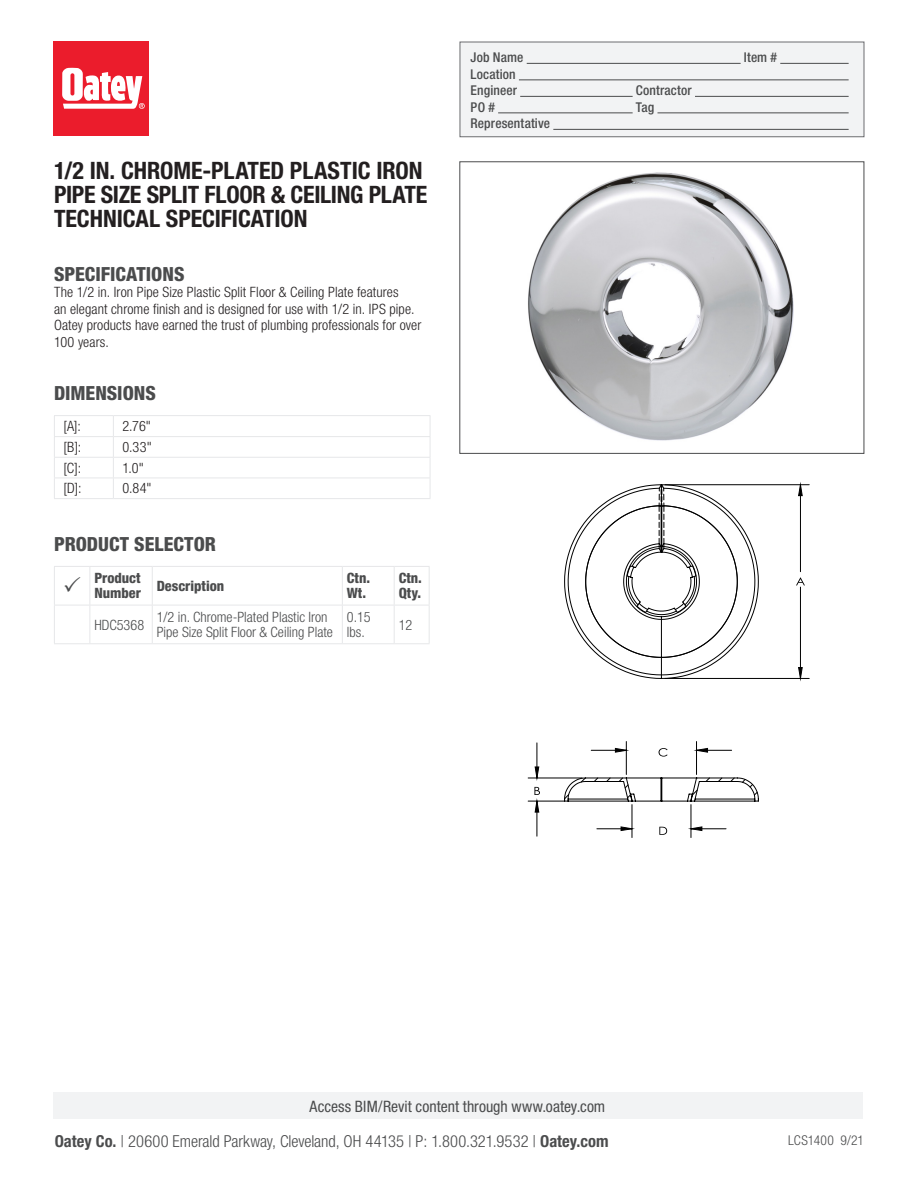
<style>
.page{position:relative;width:918px;height:1188px;background:#fff}
.page>*{position:absolute;margin:0;border:0;box-sizing:border-box;transform-origin:0 0}
.t1{font:700 condensed 24px/24px "Helvetica Neue LT Std";letter-spacing:-.005em;color:#231f20}
.Subheads{font:800 condensed 19.5px "Helvetica Neue LT Std";color:#4b4c4d}
.t2{font:300 condensed 16.5px "Helvetica Neue LT Std";color:#4b4c4d}
.t3{font:condensed 15.75px "Helvetica Neue LT Std";color:#4b4c4d}
.Copy{font:300 condensed 14.25px/16.5px "Helvetica Neue LT Std";letter-spacing:.005em;color:#231f20}
.Table_Grid{font:300 condensed 14.25px/15px "Helvetica Neue LT Std";color:#4b4c4d}
.Table_Grid-2{font:800 condensed 14.25px/15px "Helvetica Neue LT Std";color:#4b4c4d}
.t4{font:500 condensed 13.5px "Helvetica Neue LT Std";letter-spacing:.01em;color:#4b4c4d}
.t5{font:300 condensed 13.5px "Helvetica Neue LT Std";letter-spacing:.005em;color:#4b4c4d}
.s1{font-weight:700}
</style>
<div class="page">
<hr style="left:691px;top:805px;width:1px;height:33px;background:#000">
<hr style="left:632px;top:805px;width:1px;height:33px;background:#000">
<hr style="left:696px;top:742px;width:1px;height:32px;background:#000">
<hr style="left:626px;top:742px;width:1px;height:32px;background:#000">
<hr style="left:537px;top:743px;width:1px;height:35px;background:#000">
<hr style="left:537px;top:801px;width:1px;height:35px;background:#000">
<hr style="left:528px;top:778px;width:54px;height:1px;background:#000">
<hr style="left:528px;top:801px;width:37px;height:1px;background:#000">
<hr style="left:665px;top:678px;width:144px;height:1px;background:#000">
<hr style="left:665px;top:484px;width:144px;height:1px;background:#000">
<svg style="left:796px;top:485px;width:9px;height:193px"></svg>
<svg style="left:564px;top:484px;width:195px;height:195px"></svg>
<svg style="left:534px;top:748px;width:225px;height:87px"></svg>
<div style="left:460px;top:42px;width:404px;height:95px;background:#f2f3f4;border:1px solid #6c6d70"></div>
<hr style="left:527px;top:63px;width:214px;height:1px;background:#4b4c4d">
<hr style="left:780px;top:63px;width:69px;height:1px;background:#4b4c4d">
<hr style="left:519px;top:80px;width:330px;height:1px;background:#4b4c4d">
<hr style="left:520px;top:96px;width:113px;height:1px;background:#4b4c4d">
<hr style="left:695px;top:96px;width:154px;height:1px;background:#4b4c4d">
<hr style="left:498px;top:113px;width:135px;height:1px;background:#4b4c4d">
<hr style="left:657px;top:113px;width:192px;height:1px;background:#4b4c4d">
<hr style="left:553px;top:129px;width:296px;height:1px;background:#4b4c4d">
<hr style="left:54px;top:415px;width:59px;height:1px;background:#e6e7e9">
<hr style="left:113px;top:415px;width:317px;height:1px;background:#e6e7e9">
<svg style="left:54px;top:416px;width:377px;height:83px"></svg>
<hr style="left:54px;top:498px;width:59px;height:1px;background:#e6e7e9">
<hr style="left:113px;top:498px;width:317px;height:1px;background:#e6e7e9">
<hr style="left:394px;top:566px;width:36px;height:1px;background:#e6e7e9">
<hr style="left:429px;top:567px;width:1px;height:38px;background:#e6e7e9">
<hr style="left:429px;top:605px;width:1px;height:38px;background:#e6e7e9">
<hr style="left:394px;top:643px;width:36px;height:1px;background:#e6e7e9">
<div style="left:53px;top:1092px;width:810px;height:27px;background:#f2f3f4"></div>
<div style="left:53px;top:42px;width:96px;height:94px;background:#eb1c2c"></div>
<svg style="left:62px;top:68px;width:83px;height:41px"></svg>
<img style="left:528px;top:172px;width:266px;height:269px">
<svg style="left:54px;top:566px;width:375px;height:78px"></svg>
<p class="t1" style="left:54px;top:158px;width:375px">1/2 IN. CHROME-PLATED PLASTIC IRON<br>PIPE SIZE SPLIT FLOOR &amp; CEILING PLATE<br>TECHNICAL SPECIFICATION</p>
<p class="Subheads" style="left:54px;top:262px;width:132px">SPECIFICATIONS</p>
<p class="Copy" style="left:54px;top:284px;width:369px">The 1/2 in. Iron Pipe Size Plastic Split Floor &amp; Ceiling Plate features<br>an elegant chrome finish and is designed for use with 1/2 in. IPS pipe.<br>Oatey products have earned the trust of plumbing professionals for over 100 years.</p>
<p class="Subheads" style="left:54px;top:381px;width:103px">DIMENSIONS</p>
<p class="Copy" style="left:63px;top:418px;width:19px">[A]:</p>
<p class="Copy" style="left:122px;top:418px;width:30px">2.76"</p>
<p class="Copy" style="left:63px;top:439px;width:19px">[B]:</p>
<p class="Copy" style="left:122px;top:439px;width:31px">0.33"</p>
<p class="Copy" style="left:63px;top:459px;width:19px">[C]:</p>
<p class="Copy" style="left:122px;top:459px;width:23px">1.0"</p>
<p class="Copy" style="left:63px;top:480px;width:20px">[D]:</p>
<p class="Copy" style="left:122px;top:480px;width:31px">0.84"</p>
<p class="Subheads" style="left:54px;top:532px;width:164px">PRODUCT SELECTOR</p>
<p class="Table_Grid-2" style="left:94px;top:571px;width:48px">Product<br>Number</p>
<p class="Table_Grid-2" style="left:157px;top:578px;width:69px">Description</p>
<p class="Table_Grid-2" style="left:347px;top:571px;width:25px">Ctn.<br>Wt.</p>
<p class="Table_Grid-2" style="left:399px;top:571px;width:25px">Ctn.<br>Qty.</p>
<p class="Table_Grid" style="left:94px;top:617px;width:51px">HDC5368</p>
<p class="Table_Grid" style="left:157px;top:609px;width:178px">1/2 in. Chrome-Plated Plastic Iron<br>Pipe Size Split Floor &amp; Ceiling Plate</p>
<p class="Table_Grid" style="left:347px;top:609px;width:25px">0.15 lbs.</p>
<p class="Table_Grid" style="left:399px;top:617px;width:15px">12</p>
<p class="t4" style="left:471px;top:49px;width:54px">Job Name</p>
<p class="t4" style="left:744px;top:49px;width:35px">Item #</p>
<p class="t4" style="left:471px;top:66px;width:47px">Location</p>
<p class="t4" style="left:471px;top:82px;width:48px">Engineer</p>
<p class="t4" style="left:636px;top:82px;width:57px">Contractor</p>
<p class="t4" style="left:471px;top:99px;width:26px">PO #</p>
<p class="t4" style="left:636px;top:99px;width:20px">Tag</p>
<p class="t4" style="left:471px;top:115px;width:81px">Representative</p>
<p class="t3" style="left:310px;top:1097px;width:297px">Access BIM/Revit content through www.oatey.com</p>
<p class="t2" style="left:55px;top:1131px;width:555px"><span class="s1">Oatey Co.</span> | 20600 Emerald Parkway, Cleveland, OH 44135 | P: 1.800.321.9532 | <span class="s1">Oatey.com</span></p>
<p class="t5" style="left:788px;top:1132px;width:77px">LCS1400 9/21</p>
</div>
